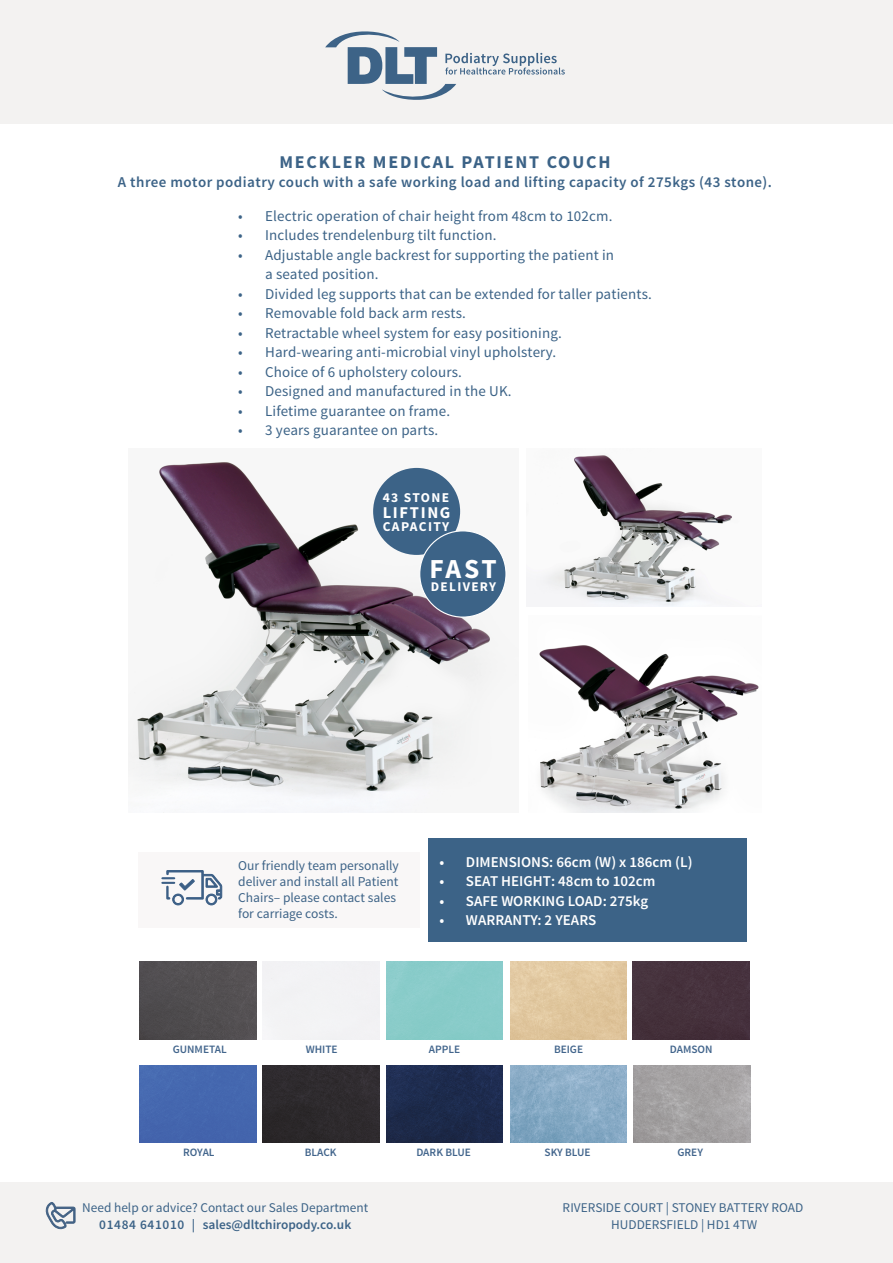
<style>
.page{position:relative;width:893px;height:1263px;background:#fff}
.page>*{position:absolute;margin:0;border:0;box-sizing:border-box;transform-origin:0 0}
.t1{font:700 27.45px "Source Sans Pro";color:#fff}
.t2{font:700 18px "Source Sans Pro";letter-spacing:.1em;color:#3c6387}
.t3{font:700 16.5px "Source Sans Pro";letter-spacing:.1em;color:#fff}
.t4{font:15px/19.5px "Source Sans Pro";letter-spacing:.01em;color:#3c6387}
.t5{font:600 15px "Source Sans Pro";color:#fff}
.t6{font:600 15px "Source Sans Pro";letter-spacing:.03em;color:#3c6387}
.t7{font:13.5px/16.2px "Source Sans Pro";color:#3d6387}
.t8{font:700 13.5px "Source Sans Pro";letter-spacing:.1em;color:#fff}
.t9{font:13.35px/16.2px "Source Sans Pro";color:#3c6387;text-align:center}
.t10{font:600 13.35px "Source Sans Pro";color:#3c6387}
.t11{font:700 13.35px "Source Sans Pro";letter-spacing:.1em;color:#fff}
.t12{font:600 11.25px "Source Sans Pro";color:#42658c}
</style>
<div class="page">
<div style="left:0;top:0;width:893px;height:123px;background:#f3f2f1"></div>
<div style="left:0;top:1182px;width:893px;height:81px;background:#f3f2f1"></div>
<svg style="left:46px;top:1202px;width:29px;height:27px"></svg>
<div style="left:428px;top:838px;width:319px;height:104px;background:#3c6387"></div>
<img style="left:129px;top:462px;width:369px;height:350px">
<svg style="left:325px;top:31px;width:240px;height:69px"></svg>
<div style="left:139px;top:852px;width:281px;height:75px;background:#f9f7f7"></div>
<svg style="left:161px;top:870px;width:62px;height:36px"></svg>
<img style="left:534px;top:455px;width:198px;height:151px">
<img style="left:539px;top:645px;width:220px;height:167px">
<div style="left:373px;top:468px;width:87px;height:87px;background:#3c6387;border-radius:50%"></div>
<div style="left:420px;top:531px;width:86px;height:86px;background:#3c6387;border-radius:50%"></div>
<div style="left:140px;top:961px;width:116px;height:78px;background:#524e51"></div>
<div style="left:263px;top:1065px;width:116px;height:78px;background:#2e2a2d"></div>
<img style="left:634px;top:1065px;width:116px;height:78px">
<img style="left:510px;top:1065px;width:117px;height:78px">
<img style="left:386px;top:1065px;width:116px;height:78px">
<div style="left:140px;top:1065px;width:116px;height:78px;background:#4467af"></div>
<div style="left:633px;top:961px;width:116px;height:78px;background:#46313c"></div>
<img style="left:510px;top:961px;width:116px;height:78px">
<p class="t2" style="left:279px;top:150px;width:333px">MECKLER MEDICAL PATIENT COUCH</p>
<p class="t6" style="left:118px;top:173px;width:655px">A three motor podiatry couch with a safe working load and lifting capacity of 275kgs (43 stone).</p>
<p class="t4" style="left:238px;top:206px;width:376px">• Electric operation of chair height from 48cm to 102cm.</p>
<p class="t4" style="left:238px;top:226px;width:260px">• Includes trendelenburg tilt function.</p>
<p class="t4" style="left:265px;top:245px;width:350px;text-indent:-27px">• Adjustable angle backrest for supporting the patient in a seated position.</p>
<p class="t4" style="left:238px;top:284px;width:415px">• Divided leg supports that can be extended for taller patients.</p>
<p class="t4" style="left:238px;top:304px;width:229px">• Removable fold back arm rests.</p>
<p class="t4" style="left:238px;top:323px;width:325px">• Retractable wheel system for easy positioning.</p>
<p class="t4" style="left:238px;top:343px;width:320px">• Hard-wearing anti-microbial vinyl upholstery.</p>
<p class="t4" style="left:238px;top:362px;width:225px">• Choice of 6 upholstery colours.</p>
<p class="t4" style="left:238px;top:382px;width:275px">• Designed and manufactured in the UK.</p>
<p class="t4" style="left:238px;top:401px;width:213px">• Lifetime guarantee on frame.</p>
<p class="t4" style="left:238px;top:421px;width:202px">• 3 years guarantee on parts.</p>
<p class="t8" style="left:383px;top:489px;width:68px">43 STONE</p>
<p class="t3" style="left:383px;top:501px;width:69px">LIFTING</p>
<p class="t8" style="left:383px;top:518px;width:68px">CAPACITY</p>
<h1 class="t1" style="left:429px;top:551px;width:69px">FAST</h1>
<p class="t11" style="left:431px;top:578px;width:67px">DELIVERY</p>
<p class="t7" style="left:238px;top:857px;width:162px">Our friendly team personally deliver and install all Patient<br>Chairs– please contact sales for carriage costs.</p>
<p class="t5" style="left:439px;top:852px;width:255px">• DIMENSIONS: 66cm (W) x 186cm (L)</p>
<p class="t5" style="left:439px;top:872px;width:218px">• SEAT HEIGHT: 48cm to 102cm</p>
<p class="t5" style="left:439px;top:891px;width:211px">• SAFE WORKING LOAD: 275kg</p>
<p class="t5" style="left:439px;top:911px;width:158px">• WARRANTY: 2 YEARS</p>
<p class="t12" style="left:173px;top:1042px;width:56px">GUNMETAL</p>
<p class="t12" style="left:306px;top:1042px;width:33px">WHITE</p>
<p class="t12" style="left:429px;top:1042px;width:33px">APPLE</p>
<p class="t12" style="left:554px;top:1042px;width:31px">BEIGE</p>
<p class="t12" style="left:670px;top:1042px;width:44px">DAMSON</p>
<p class="t12" style="left:183px;top:1145px;width:33px">ROYAL</p>
<p class="t12" style="left:305px;top:1145px;width:33px">BLACK</p>
<p class="t12" style="left:416px;top:1145px;width:56px">DARK BLUE</p>
<p class="t12" style="left:545px;top:1145px;width:48px">SKY BLUE</p>
<p class="t12" style="left:677px;top:1145px;width:27px">GREY</p>
<p class="t9" style="left:82px;top:1200px;width:288px">Need help or advice? Contact our Sales Department</p>
<p class="t10" style="left:99px;top:1216px;width:254px">01484 641010 | sales@dltchiropody.co.uk</p>
<p class="t9" style="left:563px;top:1200px;width:242px">RIVERSIDE COURT | STONEY BATTERY ROAD<br>HUDDERSFIELD | HD1 4TW</p>
</div>
